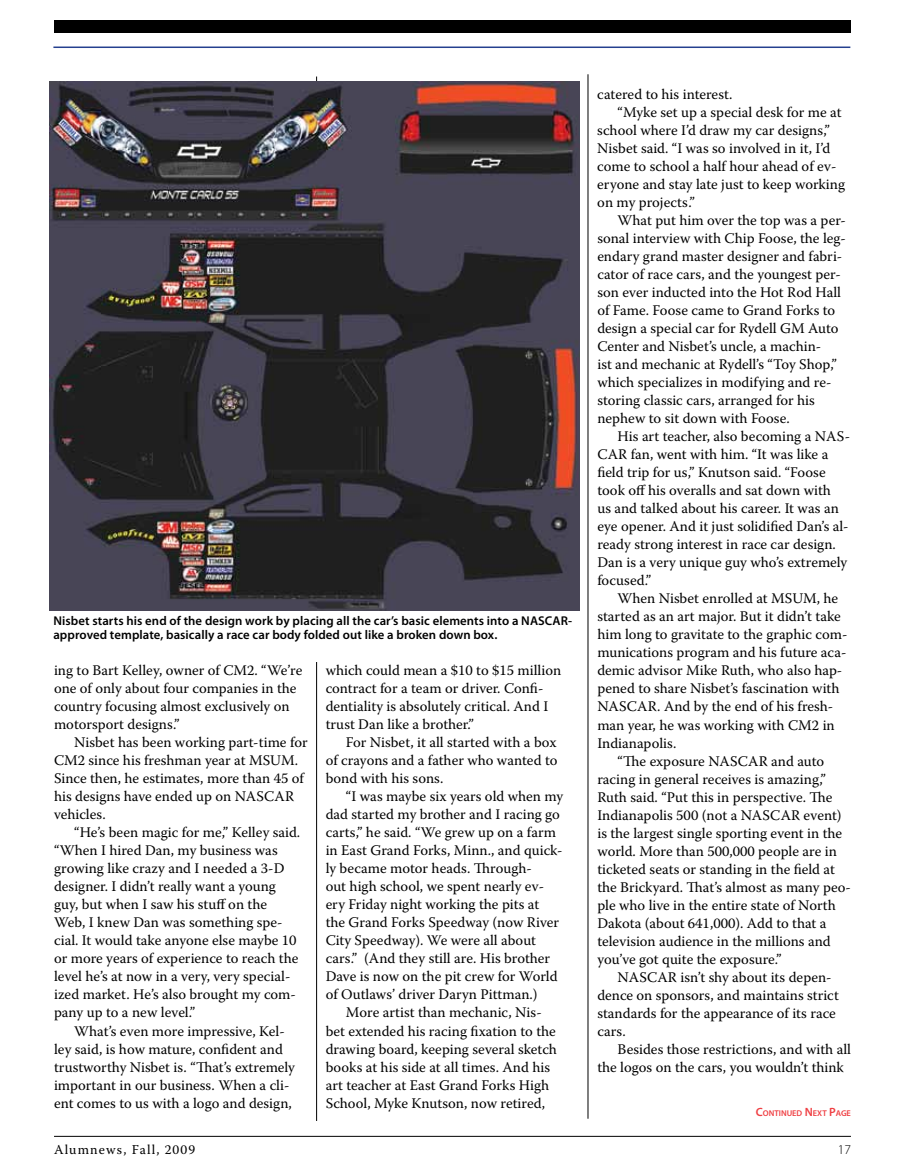
<style>
.page{position:relative;width:905px;height:1175px;background:#fff}
.page>*{position:absolute;margin:0;border:0;box-sizing:border-box;transform-origin:0 0}
.t1{font:14.7px/18px "Warnock Pro";color:#000}
.t2{font:13.5px "Warnock Pro";letter-spacing:.08em;color:#000}
.t3{font:300 13.5px "Myriad Pro";color:#000}
.t4{font:600 12.75px/14.2px "Myriad Pro";letter-spacing:.005em;color:#000}
.t5{font:600 8.4px "Myriad Pro";color:#ef3e42}
.s1{font-size:12px}
</style>
<div class="page">
<hr style="left:316px;top:76px;width:1px;height:1044px;background:#000">
<hr style="left:587px;top:74px;width:1px;height:1044px;background:#000">
<hr style="left:54px;top:1136px;width:796px;height:1px;background:#000">
<div style="left:212px;top:456px;width:337px;height:206px;background:#fff"></div>
<img style="left:50px;top:81px;width:529px;height:529px">
<div style="left:54px;top:20px;width:796px;height:13px;background:#000"></div>
<hr style="left:53px;top:47px;width:797px;height:1px;background:#25408f">
<p class="t4" style="left:53px;top:613px;width:520px">Nisbet starts his end of the design work by placing all the car’s basic elements into a NASCAR&shy;approved template, basically a race car body folded out like a broken down box.</p>
<p class="t1" style="left:54px;top:661px;width:250px">ing to Bart Kelley, owner of CM2. “We’re one of only about four companies in the country focusing almost exclusively on motorsport designs.”</p>
<p class="t1" style="left:54px;top:733px;width:255px;text-indent:20px">Nisbet has been working part-time for<br>CM2 since his freshman year at MSUM.<br>Since then, he estimates, more than 45 of his designs have ended up on NASCAR vehicles.</p>
<p class="t1" style="left:54px;top:823px;width:248px;text-indent:20px">“He’s been magic for me,” Kelley said. “When I hired Dan, my business was growing like crazy and I needed a 3-D designer. I didn’t really want a young guy, but when I saw his stuff on the Web, I knew Dan was something spe&shy;cial. It would take anyone else maybe 10 or more years of experience to reach the level he’s at now in a very, very special&shy;ized market. He’s also brought my com&shy;pany up to a new level.”</p>
<p class="t1" style="left:54px;top:1021px;width:242px;text-indent:20px">What’s even more impressive, Kel&shy;ley said, is how mature, confident and trustworthy Nisbet is. “That’s extremely important in our business. When a cli&shy;ent comes to us with a logo and design,</p>
<p class="t2" style="left:54px;top:1141px;width:143px">Alumnews, Fall, 2009</p>
<p class="t1" style="left:326px;top:661px;width:237px">which could mean a $10 to $15 million contract for a team or driver. Confi&shy;dentiality is absolutely critical. And I trust Dan like a brother.”</p>
<p class="t1" style="left:326px;top:733px;width:233px;text-align:justify;text-indent:20px">For Nisbet, it all started with a box of crayons and a father who wanted to bond with his sons.</p>
<p class="t1" style="left:326px;top:787px;width:239px;text-indent:20px">“I was maybe six years old when my dad started my brother and I racing go carts,” he said. “We grew up on a farm in East Grand Forks, Minn., and quick&shy;ly became motor heads. Through-<br>out high school, we spent nearly ev&shy;ery Friday night working the pits at<br>the Grand Forks Speedway (now River City Speedway). We were all about cars.” (And they still are. His brother Dave is now on the pit crew for World of Outlaws’ driver Daryn Pittman.)</p>
<p class="t1" style="left:326px;top:1003px;width:233px;text-indent:20px">More artist than mechanic, Nis&shy;bet extended his racing fixation to the drawing board, keeping several sketch books at his side at all times. And his art teacher at East Grand Forks High School, Myke Knutson, now retired,</p>
<p class="t1" style="left:597px;top:85px;width:137px">catered to his interest.</p>
<p class="t1" style="left:617px;top:103px;width:225px">“Myke set up a special desk for me at</p>
<p class="t1" style="left:597px;top:121px;width:234px">school where I’d draw my car designs,”</p>
<p class="t1" style="left:597px;top:139px;width:234px">Nisbet said. “I was so involved in it, I’d</p>
<p class="t1" style="left:597px;top:157px;width:240px">come to school a half hour ahead of ev-</p>
<p class="t1" style="left:597px;top:175px;width:249px">eryone and stay late just to keep working</p>
<p class="t1" style="left:597px;top:193px;width:99px">on my projects.”</p>
<p class="t1" style="left:617px;top:211px;width:230px">What put him over the top was a per-</p>
<p class="t1" style="left:597px;top:229px;width:250px">sonal interview with Chip Foose, the leg-</p>
<p class="t1" style="left:597px;top:247px;width:246px">endary grand master designer and fabri-</p>
<p class="t1" style="left:597px;top:265px;width:245px">cator of race cars, and the youngest per-</p>
<p class="t1" style="left:597px;top:283px;width:245px">son ever inducted into the Hot Rod Hall</p>
<p class="t1" style="left:597px;top:301px;width:239px">of Fame. Foose came to Grand Forks to</p>
<p class="t1" style="left:597px;top:319px;width:243px">design a special car for Rydell GM Auto</p>
<p class="t1" style="left:597px;top:337px;width:225px">Center and Nisbet’s uncle, a machin-</p>
<p class="t1" style="left:597px;top:355px;width:241px">ist and mechanic at Rydell’s “Toy Shop,”</p>
<p class="t1" style="left:597px;top:373px;width:236px">which specializes in modifying and re-</p>
<p class="t1" style="left:597px;top:391px;width:219px">storing classic cars, arranged for his</p>
<p class="t1" style="left:597px;top:409px;width:194px">nephew to sit down with Foose.</p>
<p class="t1" style="left:617px;top:427px;width:234px">His art teacher, also becoming a NAS-</p>
<p class="t1" style="left:597px;top:445px;width:232px">CAR fan, went with him. “It was like a</p>
<p class="t1" style="left:597px;top:463px;width:230px">field trip for us,” Knutson said. “Foose</p>
<p class="t1" style="left:597px;top:481px;width:235px">took off his overalls and sat down with</p>
<p class="t1" style="left:597px;top:499px;width:243px">us and talked about his career. It was an</p>
<p class="t1" style="left:597px;top:517px;width:253px">eye opener. And it just solidified Dan’s al-</p>
<p class="t1" style="left:597px;top:535px;width:240px">ready strong interest in race car design.</p>
<p class="t1" style="left:597px;top:553px;width:251px">Dan is a very unique guy who’s extremely</p>
<p class="t1" style="left:597px;top:571px;width:55px">focused.”</p>
<p class="t1" style="left:617px;top:589px;width:222px">When Nisbet enrolled at MSUM, he</p>
<p class="t1" style="left:597px;top:607px;width:245px">started as an art major. But it didn’t take</p>
<p class="t1" style="left:597px;top:625px;width:251px">him long to gravitate to the graphic com-</p>
<p class="t1" style="left:597px;top:643px;width:250px">munications program and his future aca-</p>
<p class="t1" style="left:597px;top:661px;width:246px">demic advisor Mike Ruth, who also hap-</p>
<p class="t1" style="left:597px;top:679px;width:244px">pened to share Nisbet’s fascination with</p>
<p class="t1" style="left:597px;top:697px;width:237px">NASCAR. And by the end of his fresh-</p>
<p class="t1" style="left:597px;top:715px;width:239px">man year, he was working with CM2 in</p>
<p class="t1" style="left:597px;top:733px;width:81px">Indianapolis.</p>
<p class="t1" style="left:617px;top:751px;width:208px">“The exposure NASCAR and auto</p>
<p class="t1" style="left:597px;top:769px;width:230px">racing in general receives is amazing,”</p>
<p class="t1" style="left:597px;top:787px;width:236px">Ruth said. “Put this in perspective. The</p>
<p class="t1" style="left:597px;top:805px;width:246px">Indianapolis 500 (not a NASCAR event)</p>
<p class="t1" style="left:597px;top:823px;width:246px">is the largest single sporting event in the</p>
<p class="t1" style="left:597px;top:841px;width:241px">world. More than 500,000 people are in</p>
<p class="t1" style="left:597px;top:859px;width:239px">ticketed seats or standing in the field at</p>
<p class="t1" style="left:597px;top:877px;width:255px">the Brickyard. That’s almost as many peo-</p>
<p class="t1" style="left:597px;top:895px;width:240px">ple who live in the entire state of North</p>
<p class="t1" style="left:597px;top:913px;width:231px">Dakota (about 641,000). Add to that a</p>
<p class="t1" style="left:597px;top:931px;width:235px">television audience in the millions and</p>
<p class="t1" style="left:597px;top:949px;width:186px">you’ve got quite the exposure.”</p>
<p class="t1" style="left:617px;top:967px;width:215px">NASCAR isn’t shy about its depen-</p>
<p class="t1" style="left:597px;top:985px;width:243px">dence on sponsors, and maintains strict</p>
<p class="t1" style="left:597px;top:1003px;width:240px">standards for the appearance of its race</p>
<p class="t1" style="left:597px;top:1021px;width:30px">cars.</p>
<p class="t1" style="left:617px;top:1039px;width:235px">Besides those restrictions, and with all</p>
<p class="t1" style="left:597px;top:1057px;width:248px">the logos on the cars, you wouldn’t think</p>
<p class="t5" style="left:756px;top:1108px;width:96px"><span class="s1">C</span>ONTINUED <span class="s1">N</span>EXT <span class="s1">P</span>AGE</p>
<p class="t3" style="left:837px;top:1141px;width:15px">17</p>
</div>
